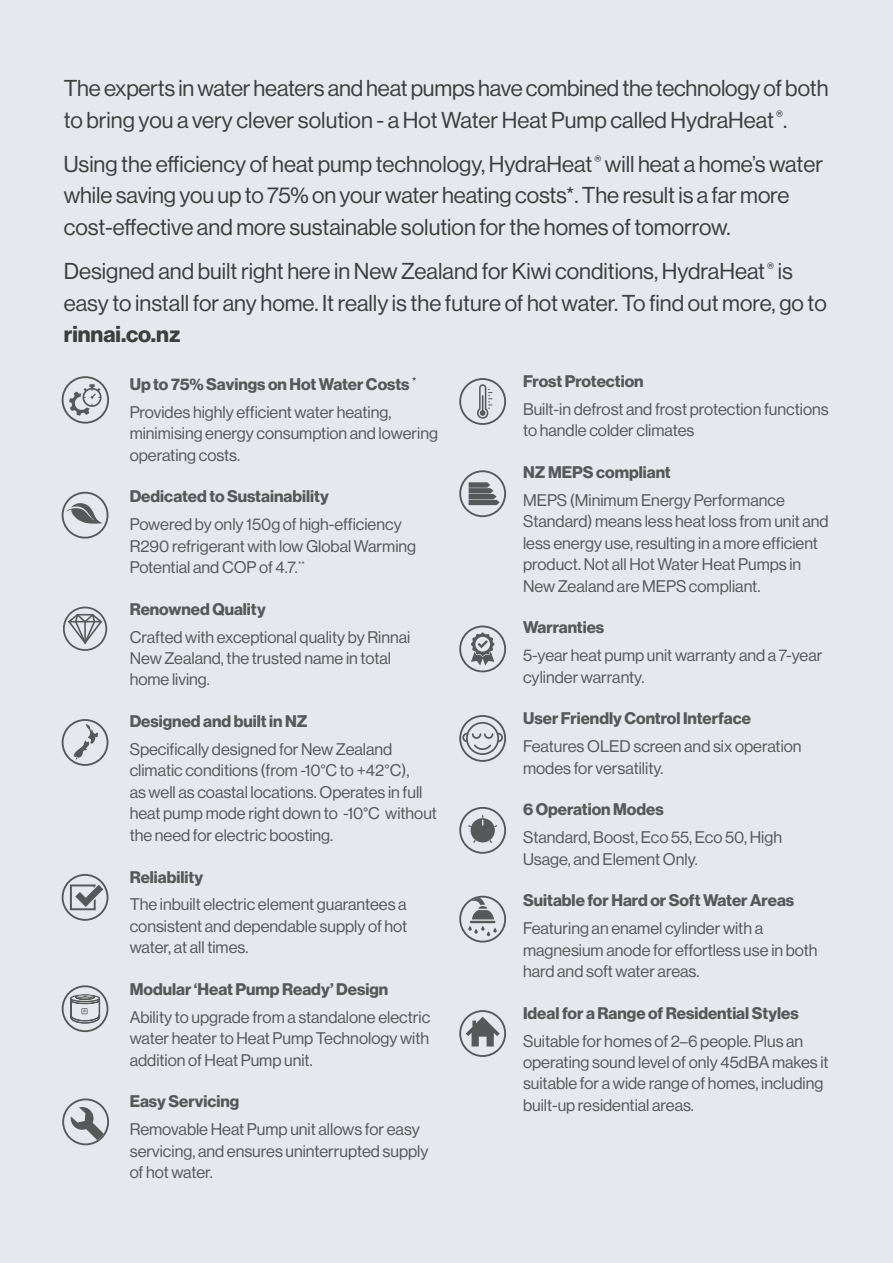
<style>
.page{position:relative;width:893px;height:1263px;background:#e5e9ed}
.page>*{position:absolute;margin:0;border:0;box-sizing:border-box;transform-origin:0 0}
.t1{font:22.5px/31.5px "N Haas Grotesk DS Pro 55 Rg";color:#3e3e3f}
.t2{font:16.5px/21.5px "N Haas Grotesk DS Pro 55 Rg";color:#57585a}
.t3{font:16.5px "N Haas Grotesk DS Pro 75 Bd";color:#57585a}
.s1{font-family:"N Haas Grotesk DS Pro 75 Bd"}
</style>
<div class="page">
<svg style="left:62px;top:1098px;width:47px;height:47px"></svg>
<svg style="left:459px;top:470px;width:47px;height:47px"></svg>
<svg style="left:459px;top:896px;width:47px;height:46px"></svg>
<svg style="left:459px;top:715px;width:47px;height:47px"></svg>
<svg style="left:459px;top:807px;width:47px;height:47px"></svg>
<svg style="left:459px;top:625px;width:47px;height:47px"></svg>
<svg style="left:62px;top:492px;width:46px;height:47px"></svg>
<svg style="left:63px;top:607px;width:44px;height:44px"></svg>
<svg style="left:62px;top:719px;width:46px;height:47px"></svg>
<svg style="left:459px;top:1010px;width:47px;height:47px"></svg>
<svg style="left:459px;top:378px;width:47px;height:47px"></svg>
<svg style="left:62px;top:376px;width:47px;height:48px"></svg>
<svg style="left:62px;top:874px;width:46px;height:47px"></svg>
<svg style="left:61px;top:985px;width:47px;height:47px"></svg>
<svg style="left:77px;top:994px;width:16px;height:4px"></svg>
<hr style="left:77px;top:995px;width:16px;height:3px;background:#57585a;border-radius:50%">
<p class="t1" style="left:64px;top:73px;width:766px">The experts in water heaters and heat pumps have combined the technology of both to bring you a very clever solution - a Hot Water Heat Pump called HydraHeat <sup>®</sup>.</p>
<p class="t1" style="left:64px;top:148px;width:761px">Using the efficiency of heat pump technology, HydraHeat <sup>®</sup> will heat a home’s water while saving you up to 75% on your water heating costs*. The result is a far more cost-effective and more sustainable solution for the homes of tomorrow.</p>
<p class="t1" style="left:64px;top:256px;width:764px">Designed and built right here in New Zealand for Kiwi conditions, HydraHeat <sup>®</sup> is easy to install for any home. It really is the future of hot water. To find out more, go to <span class="s1">rinnai.co.nz</span></p>
<p class="t3" style="left:130px;top:374px;width:288px">Up to 75% Savings on Hot Water Costs <sup>*</sup></p>
<p class="t2" style="left:130px;top:401px;width:310px">Provides highly efficient water heating, minimising energy consumption and lowering operating costs.</p>
<p class="t3" style="left:130px;top:487px;width:201px">Dedicated to Sustainability</p>
<p class="t2" style="left:130px;top:514px;width:288px">Powered by only 150g of high-efficiency<br>R290 refrigerant with low Global Warming<br>Potential and COP of 4.7.<sup>**</sup></p>
<p class="t3" style="left:130px;top:599px;width:138px">Renowned Quality</p>
<p class="t2" style="left:130px;top:626px;width:282px">Crafted with exceptional quality by Rinnai<br>New Zealand, the trusted name in total home living.</p>
<p class="t3" style="left:130px;top:712px;width:179px">Designed and built in NZ</p>
<p class="t2" style="left:130px;top:738px;width:309px">Specifically designed for New Zealand climatic conditions (from -10°C to +42°C),<br>as well as coastal locations. Operates in full heat pump mode right down to -10°C without the need for electric boosting.</p>
<p class="t3" style="left:130px;top:867px;width:75px">Reliability</p>
<p class="t2" style="left:130px;top:894px;width:279px;text-align:justify">The inbuilt electric element guarantees a consistent and dependable supply of hot water, at all times.</p>
<p class="t3" style="left:130px;top:979px;width:260px">Modular ‘Heat Pump Ready’ Design</p>
<p class="t2" style="left:130px;top:1006px;width:302px;text-align:justify">Ability to upgrade from a standalone electric water heater to Heat Pump Technology with addition of Heat Pump unit.</p>
<p class="t3" style="left:130px;top:1092px;width:111px">Easy Servicing</p>
<p class="t2" style="left:130px;top:1119px;width:300px">Removable Heat Pump unit allows for easy servicing, and ensures uninterrupted supply of hot water.</p>
<p class="t3" style="left:523px;top:371px;width:122px">Frost Protection</p>
<p class="t2" style="left:523px;top:398px;width:307px">Built-in defrost and frost protection functions to handle colder climates</p>
<p class="t3" style="left:523px;top:462px;width:149px">NZ MEPS compliant</p>
<p class="t2" style="left:523px;top:489px;width:307px">MEPS (Minimum Energy Performance Standard) means less heat loss from unit and less energy use, resulting in a more efficient product. Not all Hot Water Heat Pumps in New Zealand are MEPS compliant.</p>
<p class="t3" style="left:523px;top:618px;width:83px">Warranties</p>
<p class="t2" style="left:523px;top:645px;width:301px">5-year heat pump unit warranty and a 7-year cylinder warranty.</p>
<p class="t3" style="left:523px;top:709px;width:229px">User Friendly Control Interface</p>
<p class="t2" style="left:523px;top:736px;width:280px">Features OLED screen and six operation modes for versatility.</p>
<p class="t3" style="left:523px;top:800px;width:142px">6 Operation Modes</p>
<p class="t2" style="left:523px;top:827px;width:261px">Standard, Boost, Eco 55, Eco 50, High<br>Usage, and Element Only.</p>
<p class="t3" style="left:523px;top:891px;width:273px">Suitable for Hard or Soft Water Areas</p>
<p class="t2" style="left:523px;top:918px;width:296px">Featuring an enamel cylinder with a magnesium anode for effortless use in both hard and soft water areas.</p>
<p class="t3" style="left:523px;top:1003px;width:277px">Ideal for a Range of Residential Styles</p>
<p class="t2" style="left:523px;top:1030px;width:307px">Suitable for homes of 2–6 people. Plus an operating sound level of only 45dBA makes it suitable for a wide range of homes, including built-up residential areas.</p>
</div>
